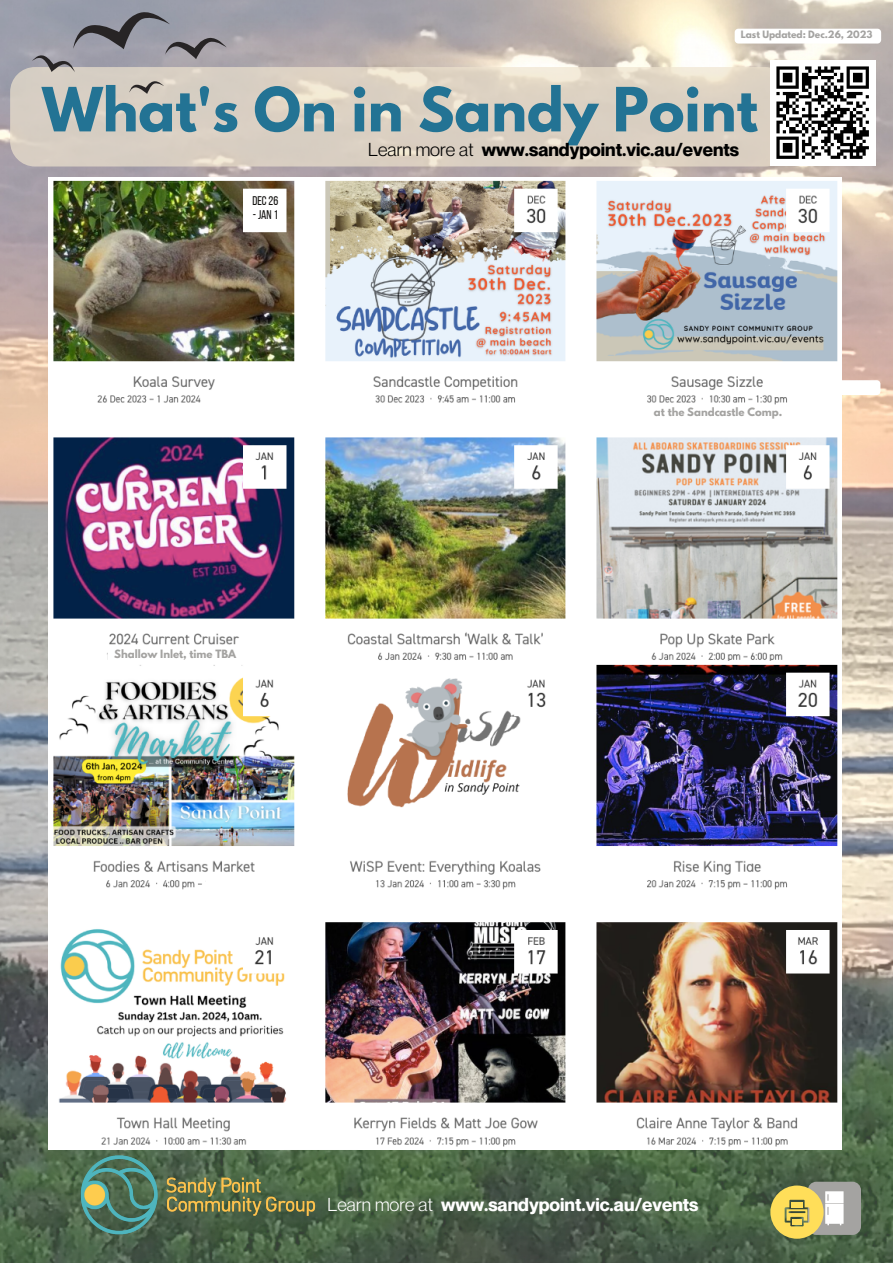
<style>
.page{position:relative;width:893px;height:1263px;background:#fff}
.page>*{position:absolute;margin:0;border:0;box-sizing:border-box;transform-origin:0 0}
.t1{font:700 54px "League Spartan";color:#237394}
.t2{font:700 18.38px "Neue Montreal";color:#000}
.t3{font:700 18.38px "Neue Montreal";color:#fff}
.t4{font:12.52px/13.5px "Bebas Neue";color:#100f0d}
.t5{font:700 10.12px "League Spartan";color:#a4a3a1}
.t6{font:700 9px "League Spartan";color:#a4a3a1}
.s1{font-weight:400}
</style>
<div class="page">
<img style="left:0;top:0;width:893px;height:1263px">
<div style="left:808px;top:1182px;width:53px;height:53px;background:#a4a3a1;border-radius:9px"></div>
<svg style="left:770px;top:1185px;width:73px;height:54px"></svg>
<div style="left:791px;top:1202px;width:11px;height:5px;background:#ffde59"></div>
<svg style="left:10px;top:67px;width:780px;height:99px;background:#dbd1c3"></svg>
<div style="left:770px;top:60px;width:105px;height:105px;background:#fff"></div>
<svg style="left:776px;top:66px;width:93px;height:93px"></svg>
<svg style="left:129px;top:80px;width:35px;height:14px"></svg>
<svg style="left:32px;top:9px;width:195px;height:63px;background:#95959d"></svg>
<img style="left:80px;top:1154px;width:240px;height:81px">
<img style="left:49px;top:178px;width:792px;height:484px">
<img style="left:49px;top:662px;width:792px;height:487px">
<svg style="left:205px;top:393px;width:48px;height:15px"></svg>
<svg style="left:249px;top:195px;width:32px;height:29px"></svg>
<div style="left:734px;top:29px;width:147px;height:15px;background:#fff;border-radius:4px"></div>
<svg style="left:650px;top:405px;width:136px;height:17px"></svg>
<svg style="left:750px;top:850px;width:47px;height:14px"></svg>
<svg style="left:838px;top:380px;width:42px;height:15px"></svg>
<svg style="left:68px;top:647px;width:181px;height:31px"></svg>
<svg style="left:205px;top:876px;width:40px;height:15px"></svg>
<p class="t6" style="left:740px;top:30px;width:133px">Last Updated: Dec.26, 2023</p>
<p class="t1" style="left:42px;top:83px;width:717px">What's On in Sandy Point</p>
<p class="t2" style="left:368px;top:138px;width:372px"><span class="s1">Learn more at</span> www.sandypoint.vic.au/events</p>
<p class="t4" style="left:252px;top:196px;width:27px">DEC26 -JAN1</p>
<p class="t5" style="left:114px;top:648px;width:123px">Shallow Inlet, time TBA</p>
<p class="t5" style="left:654px;top:407px;width:130px">at the Sandcastle Comp.</p>
<p class="t3" style="left:327px;top:1193px;width:372px"><span class="s1">Learn more at</span> www.sandypoint.vic.au/events</p>
</div>
